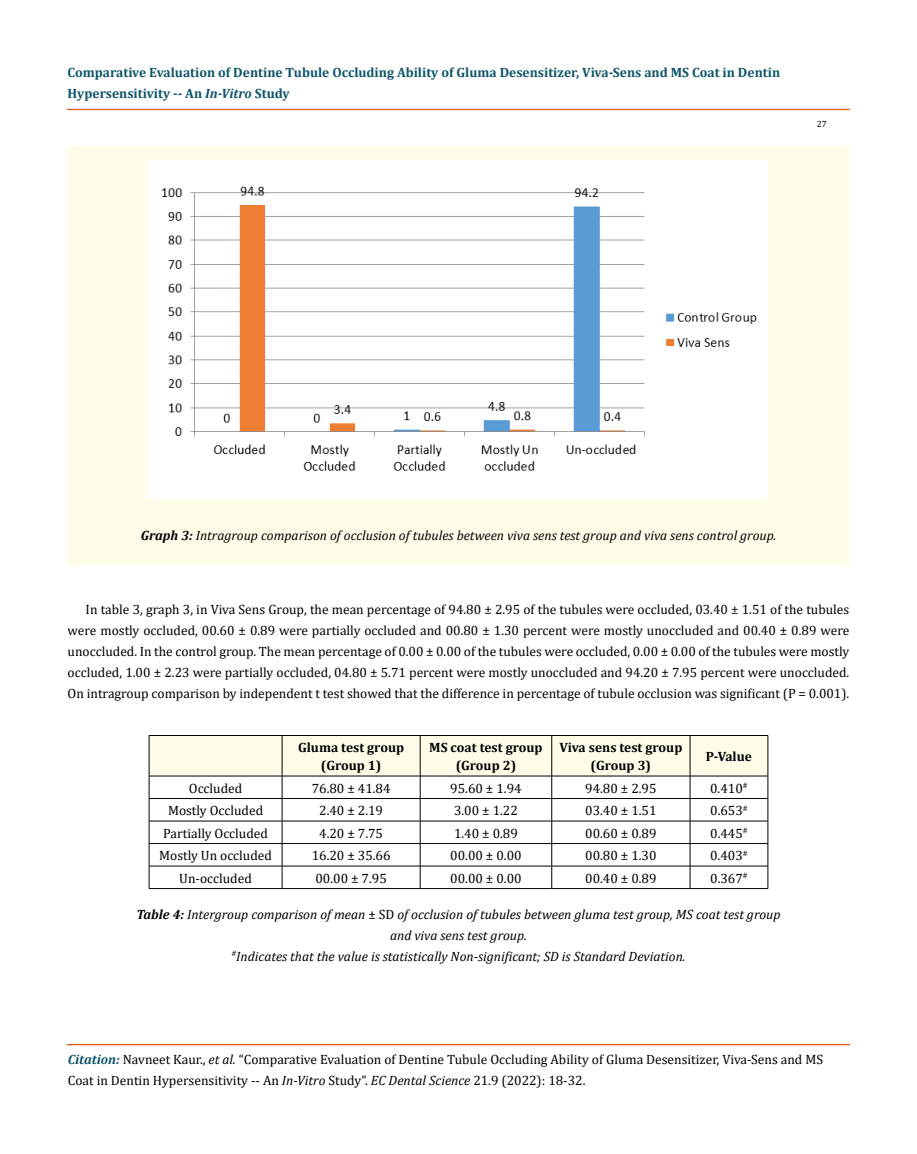
<style>
.page{position:relative;width:917px;height:1154px;background:#fff}
.page>*{position:absolute;margin:0;border:0;box-sizing:border-box;transform-origin:0 0}
.t1{font:13.5px/21px "Cambria";color:#000}
.t2{font:italic 13.5px/21px "Cambria";color:#000;text-align:center}
.t3{font:700 13.5px/21px "Cambria";color:#0e546a}
.t4{font:700 13.5px/18px "Cambria";color:#000;text-align:center}
.t5{font:9px "Cambria";color:#000}
.s1{font-style:italic}
.s2{font-weight:700}
.s3{font-style:normal}
.s4{font-weight:700;font-style:italic;color:#0e546a}
</style>
<div class="page">
<div style="left:67px;top:109px;width:782px;height:1px;border:1px solid #e05d1a"></div>
<div style="left:67px;top:1044px;width:782px;height:1px;border:1px solid #e05d1a"></div>
<div style="left:68px;top:147px;width:781px;height:418px;background:#fffde9"></div>
<img style="left:149px;top:160px;width:618px;height:339px">
<svg style="left:149px;top:735px;width:619px;height:153px"></svg>
<hr style="left:149px;top:888px;width:133px;height:1px;background:#000">
<hr style="left:282px;top:888px;width:138px;height:1px;background:#000">
<hr style="left:420px;top:888px;width:131px;height:1px;background:#000">
<hr style="left:551px;top:888px;width:139px;height:1px;background:#000">
<hr style="left:690px;top:888px;width:78px;height:1px;background:#000">
<p class="t3" style="left:68px;top:62px;width:714px">Comparative Evaluation of Dentine Tubule Occluding Ability of Gluma Desensitizer, Viva-Sens and MS Coat in Dentin<br>Hypersensitivity -- An <span class="s1">In-Vitro</span> Study</p>
<p class="t5" style="left:816px;top:118px;width:11px">27</p>
<p class="t2" style="left:141px;top:524px;width:637px"><span class="s2">Graph 3:</span> Intragroup comparison of occlusion of tubules between viva sens test group and viva sens control group.</p>
<p class="t1" style="left:68px;top:599px;width:783px;text-align:justify;text-indent:18px">In table 3, graph 3, in Viva Sens Group, the mean percentage of 94.80 ± 2.95 of the tubules were occluded, 03.40 ± 1.51 of the tubules were mostly occluded, 00.60 ± 0.89 were partially occluded and 00.80 ± 1.30 percent were mostly unoccluded and 00.40 ± 0.89 were unoccluded. In the control group. The mean percentage of 0.00 ± 0.00 of the tubules were occluded, 0.00 ± 0.00 of the tubules were mostly occluded, 1.00 ± 2.23 were partially occluded, 04.80 ± 5.71 percent were mostly unoccluded and 94.20 ± 7.95 percent were unoccluded.<br>On intragroup comparison by independent t test showed that the difference in percentage of tubule occlusion was significant (P = 0.001).</p>
<p class="t4" style="left:298px;top:738px;width:108px">Gluma test group (Group 1)</p>
<p class="t4" style="left:429px;top:738px;width:115px">MS coat test group (Group 2)</p>
<p class="t4" style="left:559px;top:738px;width:124px">Viva sens test group (Group 3)</p>
<p class="t4" style="left:706px;top:747px;width:48px">P-Value</p>
<p class="t1" style="left:189px;top:777px;width:55px">Occluded</p>
<p class="t1" style="left:312px;top:777px;width:80px">76.80 ± 41.84</p>
<p class="t1" style="left:450px;top:777px;width:73px">95.60 ± 1.94</p>
<p class="t1" style="left:585px;top:777px;width:73px">94.80 ± 2.95</p>
<p class="t1" style="left:710px;top:777px;width:39px">0.410<sup>#</sup></p>
<p class="t1" style="left:168px;top:800px;width:97px">Mostly Occluded</p>
<p class="t1" style="left:319px;top:800px;width:65px">2.40 ± 2.19</p>
<p class="t1" style="left:454px;top:800px;width:65px">3.00 ± 1.22</p>
<p class="t1" style="left:585px;top:800px;width:73px">03.40 ± 1.51</p>
<p class="t1" style="left:710px;top:800px;width:39px">0.653<sup>#</sup></p>
<p class="t1" style="left:163px;top:822px;width:106px">Partially Occluded</p>
<p class="t1" style="left:319px;top:822px;width:65px">4.20 ± 7.75</p>
<p class="t1" style="left:454px;top:822px;width:65px">1.40 ± 0.89</p>
<p class="t1" style="left:585px;top:822px;width:73px">00.60 ± 0.89</p>
<p class="t1" style="left:710px;top:822px;width:39px">0.445<sup>#</sup></p>
<p class="t1" style="left:159px;top:845px;width:114px">Mostly Un occluded</p>
<p class="t1" style="left:312px;top:845px;width:80px">16.20 ± 35.66</p>
<p class="t1" style="left:450px;top:845px;width:73px">00.00 ± 0.00</p>
<p class="t1" style="left:585px;top:845px;width:73px">00.80 ± 1.30</p>
<p class="t1" style="left:710px;top:845px;width:39px">0.403<sup>#</sup></p>
<p class="t1" style="left:179px;top:867px;width:74px">Un-occluded</p>
<p class="t1" style="left:315px;top:867px;width:73px">00.00 ± 7.95</p>
<p class="t1" style="left:450px;top:867px;width:73px">00.00 ± 0.00</p>
<p class="t1" style="left:585px;top:867px;width:73px">00.40 ± 0.89</p>
<p class="t1" style="left:710px;top:867px;width:39px">0.367<sup>#</sup></p>
<p class="t2" style="left:136px;top:903px;width:645px"><span class="s2">Table 4:</span> Intergroup comparison of mean <span class="s3">± SD</span> of occlusion of tubules between gluma test group, MS coat test group and viva sens test group.<br><sup>#</sup>Indicates that the value is statistically Non-significant; SD is Standard Deviation.</p>
<p class="t1" style="left:68px;top:1048px;width:756px"><span class="s4">Citation:</span> Navneet Kaur., <span class="s1">et al.</span> “Comparative Evaluation of Dentine Tubule Occluding Ability of Gluma Desensitizer, Viva-Sens and MS<br>Coat in Dentin Hypersensitivity -- An <span class="s1">In-Vitro</span> Study”. <span class="s1">EC Dental Science</span> 21.9 (2022): 18-32.</p>
</div>
